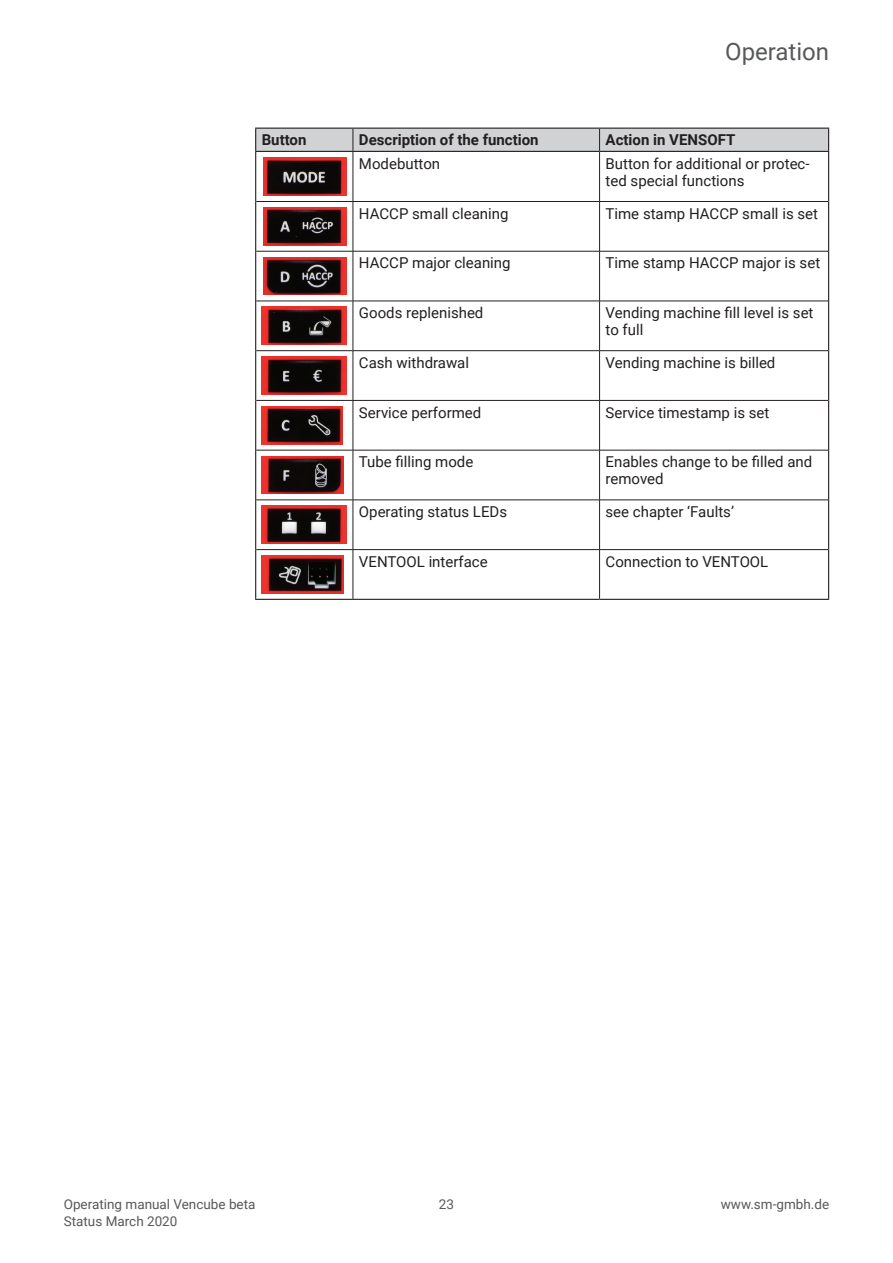
<style>
.page{position:relative;width:893px;height:1263px;background:#fff}
.page>*{position:absolute;margin:0;border:0;box-sizing:border-box;transform-origin:0 0}
.t1{font:24px "Roboto";color:#57585a}
.t2{font:15px/16.5px "Roboto";color:#231f20}
.t3{font:700 15px "Roboto";color:#231f20}
.t4{font:13.5px/16.2px "Roboto";color:#57585a}
</style>
<div class="page">
<hr style="left:353px;top:152px;width:1px;height:49px;background:#231f20">
<hr style="left:599px;top:152px;width:1px;height:49px;background:#231f20">
<hr style="left:256px;top:201px;width:97px;height:1px;background:#231f20">
<hr style="left:353px;top:201px;width:247px;height:1px;background:#231f20">
<hr style="left:353px;top:202px;width:1px;height:49px;background:#231f20">
<hr style="left:600px;top:201px;width:228px;height:1px;background:#231f20">
<hr style="left:599px;top:202px;width:1px;height:49px;background:#231f20">
<hr style="left:256px;top:251px;width:97px;height:1px;background:#231f20">
<hr style="left:353px;top:251px;width:247px;height:1px;background:#231f20">
<hr style="left:353px;top:251px;width:1px;height:50px;background:#231f20">
<hr style="left:600px;top:251px;width:228px;height:1px;background:#231f20">
<hr style="left:599px;top:251px;width:1px;height:50px;background:#231f20">
<hr style="left:256px;top:301px;width:97px;height:1px;background:#231f20">
<hr style="left:353px;top:301px;width:247px;height:1px;background:#231f20">
<hr style="left:353px;top:301px;width:1px;height:49px;background:#231f20">
<hr style="left:600px;top:301px;width:228px;height:1px;background:#231f20">
<hr style="left:599px;top:301px;width:1px;height:49px;background:#231f20">
<hr style="left:256px;top:350px;width:97px;height:1px;background:#231f20">
<hr style="left:353px;top:350px;width:247px;height:1px;background:#231f20">
<hr style="left:353px;top:351px;width:1px;height:49px;background:#231f20">
<hr style="left:600px;top:350px;width:228px;height:1px;background:#231f20">
<hr style="left:599px;top:351px;width:1px;height:49px;background:#231f20">
<hr style="left:256px;top:400px;width:97px;height:1px;background:#231f20">
<hr style="left:353px;top:400px;width:247px;height:1px;background:#231f20">
<hr style="left:353px;top:401px;width:1px;height:49px;background:#231f20">
<hr style="left:600px;top:400px;width:228px;height:1px;background:#231f20">
<hr style="left:599px;top:401px;width:1px;height:49px;background:#231f20">
<hr style="left:256px;top:450px;width:97px;height:1px;background:#231f20">
<hr style="left:353px;top:450px;width:247px;height:1px;background:#231f20">
<hr style="left:353px;top:450px;width:1px;height:50px;background:#231f20">
<hr style="left:600px;top:450px;width:228px;height:1px;background:#231f20">
<hr style="left:599px;top:450px;width:1px;height:50px;background:#231f20">
<hr style="left:256px;top:500px;width:97px;height:1px;background:#231f20">
<hr style="left:353px;top:500px;width:247px;height:1px;background:#231f20">
<hr style="left:353px;top:500px;width:1px;height:49px;background:#231f20">
<hr style="left:600px;top:500px;width:228px;height:1px;background:#231f20">
<hr style="left:599px;top:500px;width:1px;height:49px;background:#231f20">
<hr style="left:256px;top:549px;width:97px;height:1px;background:#231f20">
<hr style="left:353px;top:549px;width:247px;height:1px;background:#231f20">
<hr style="left:353px;top:550px;width:1px;height:49px;background:#231f20">
<hr style="left:600px;top:549px;width:228px;height:1px;background:#231f20">
<hr style="left:599px;top:550px;width:1px;height:49px;background:#231f20">
<svg style="left:255px;top:128px;width:574px;height:23px;background:#c9cacb"></svg>
<hr style="left:255px;top:152px;width:1px;height:49px;background:#231f20">
<hr style="left:828px;top:152px;width:1px;height:49px;background:#231f20">
<hr style="left:255px;top:201px;width:1px;height:50px;background:#231f20">
<hr style="left:828px;top:201px;width:1px;height:50px;background:#231f20">
<hr style="left:255px;top:251px;width:1px;height:50px;background:#231f20">
<hr style="left:828px;top:251px;width:1px;height:50px;background:#231f20">
<hr style="left:255px;top:301px;width:1px;height:50px;background:#231f20">
<hr style="left:828px;top:301px;width:1px;height:50px;background:#231f20">
<hr style="left:255px;top:351px;width:1px;height:49px;background:#231f20">
<hr style="left:828px;top:351px;width:1px;height:49px;background:#231f20">
<hr style="left:255px;top:400px;width:1px;height:50px;background:#231f20">
<hr style="left:828px;top:400px;width:1px;height:50px;background:#231f20">
<hr style="left:255px;top:450px;width:1px;height:50px;background:#231f20">
<hr style="left:828px;top:450px;width:1px;height:50px;background:#231f20">
<hr style="left:255px;top:500px;width:1px;height:50px;background:#231f20">
<hr style="left:828px;top:500px;width:1px;height:50px;background:#231f20">
<hr style="left:255px;top:550px;width:1px;height:49px;background:#231f20">
<hr style="left:828px;top:550px;width:1px;height:49px;background:#231f20">
<hr style="left:255px;top:599px;width:98px;height:1px;background:#231f20">
<hr style="left:353px;top:599px;width:247px;height:1px;background:#231f20">
<hr style="left:600px;top:599px;width:229px;height:1px;background:#231f20">
<hr style="left:255px;top:151px;width:98px;height:1px;background:#231f20">
<hr style="left:353px;top:151px;width:247px;height:1px;background:#231f20">
<hr style="left:600px;top:151px;width:229px;height:1px;background:#231f20">
<img style="left:264px;top:158px;width:82px;height:37px">
<img style="left:264px;top:207px;width:82px;height:38px">
<img style="left:264px;top:257px;width:82px;height:38px">
<img style="left:262px;top:307px;width:84px;height:38px">
<img style="left:262px;top:357px;width:84px;height:37px">
<img style="left:262px;top:406px;width:81px;height:38px">
<img style="left:262px;top:456px;width:82px;height:38px">
<img style="left:262px;top:506px;width:84px;height:38px">
<img style="left:262px;top:556px;width:82px;height:37px">
<h1 class="t1" style="left:725px;top:34px;width:105px">Operation</h1>
<p class="t3" style="left:262px;top:130px;width:46px">Button</p>
<p class="t3" style="left:359px;top:130px;width:181px">Description of the function</p>
<p class="t3" style="left:606px;top:130px;width:131px">Action in VENSOFT</p>
<p class="t2" style="left:359px;top:155px;width:83px">Modebutton</p>
<p class="t2" style="left:606px;top:155px;width:206px">Button for additional or protec&shy;ted special functions</p>
<p class="t2" style="left:359px;top:205px;width:151px">HACCP small cleaning</p>
<p class="t2" style="left:606px;top:205px;width:214px">Time stamp HACCP small is set</p>
<p class="t2" style="left:359px;top:254px;width:153px">HACCP major cleaning</p>
<p class="t2" style="left:606px;top:254px;width:216px">Time stamp HACCP major is set</p>
<p class="t2" style="left:359px;top:304px;width:126px">Goods replenished</p>
<p class="t2" style="left:606px;top:304px;width:209px">Vending machine fill level is set to full</p>
<p class="t2" style="left:359px;top:354px;width:112px">Cash withdrawal</p>
<p class="t2" style="left:606px;top:354px;width:171px">Vending machine is billed</p>
<p class="t2" style="left:359px;top:403px;width:124px">Service performed</p>
<p class="t2" style="left:606px;top:403px;width:165px">Service timestamp is set</p>
<p class="t2" style="left:359px;top:453px;width:116px">Tube filling mode</p>
<p class="t2" style="left:606px;top:453px;width:208px">Enables change to be filled and removed</p>
<p class="t2" style="left:359px;top:503px;width:150px">Operating status LEDs</p>
<p class="t2" style="left:606px;top:503px;width:130px">see chapter ‘Faults’</p>
<p class="t2" style="left:359px;top:553px;width:130px">VENTOOL interface</p>
<p class="t2" style="left:606px;top:553px;width:164px">Connection to VENTOOL</p>
<p class="t4" style="left:64px;top:1196px;width:193px">Operating manual Vencube beta<br>Status March 2020</p>
<p class="t4" style="left:439px;top:1196px;width:17px">23</p>
<p class="t4" style="left:721px;top:1196px;width:110px">www.sm-gmbh.de</p>
</div>
